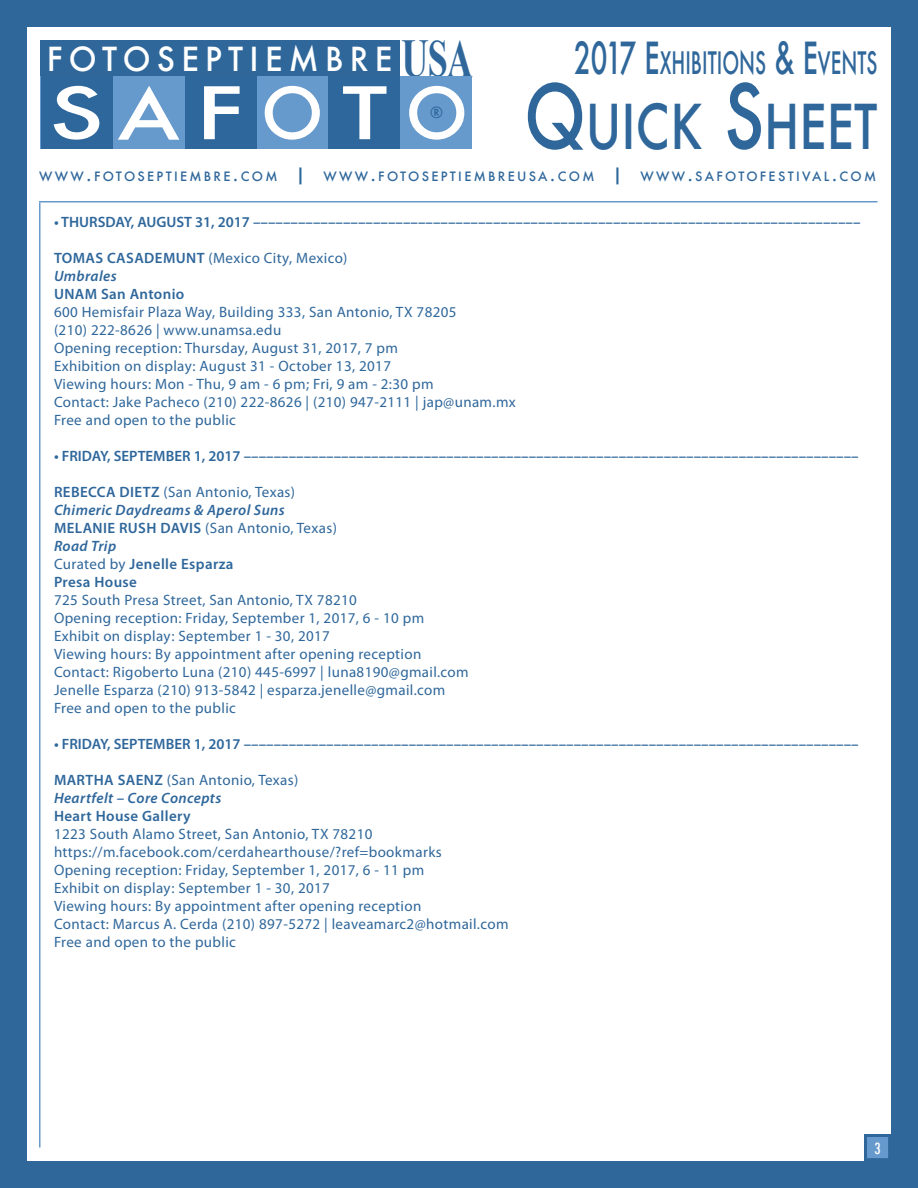
<style>
.page{position:relative;width:918px;height:1188px;background:#2f679b}
.page>*{position:absolute;margin:0;border:0;box-sizing:border-box;transform-origin:0 0}
.t1{font:500 68.85px "Futura";color:#fff;scale:1.37 1}
.t2{font:500 60.3px "Futura";color:#2f679b;scale:.8 1}
.t3{font:500 32.4px "Futura";letter-spacing:.2em;color:#fff;scale:.96 1}
.t4{font:500 30.3px "Futura";color:#2f679b;scale:.63 1}
.t5{font:15px/18px "Myriad Pro";letter-spacing:.025em;color:#2f679b}
.t6{font:600 15px "Myriad Pro";color:#2f679b}
.t7{font:italic 600 15px "Myriad Pro";letter-spacing:.025em;color:#2f679b}
.t8{font:600 15px "Myriad Pro";letter-spacing:.025em;color:#2f679b}
.t9{font:500 15px "Futura";color:#2e679b}
.t10{font:500 condensed 15px "Futura";color:#fff}
.t11{font:500 12.6px "Futura";letter-spacing:.18em;color:#2f679b}
.s1{font-family:"Times New Roman";font-weight:700;font-size:53.25px;color:#2f679b}
.s2{font-family:"Times New Roman";font-weight:700;font-size:52.05px;color:#2f679b}
.s3{font-family:"Times New Roman";font-weight:700;font-size:53.4px;color:#2f679b}
.s4{font-size:67.35px}
.s5{font-size:70.2px}
.s6{font-size:43.2px}
.s7{font-size:86.25px}
.s8{font-size:18px}
.s9{font-weight:600}
.s10{font-weight:400}
</style>
<div class="page">
<div style="left:27px;top:27px;width:864px;height:1134px;background:#fff"></div>
<div style="left:40px;top:40px;width:360px;height:36px;background:#2f679b"></div>
<div style="left:41px;top:76px;width:431px;height:72px;background:#69c"></div>
<div style="left:41px;top:76px;width:72px;height:72px;background:#2e679b"></div>
<div style="left:185px;top:76px;width:71px;height:72px;background:#2e679b"></div>
<div style="left:328px;top:76px;width:72px;height:72px;background:#2e679b"></div>
<hr style="left:39px;top:202px;width:1px;height:946px;background:#69c">
<hr style="left:39px;top:201px;width:838px;height:1px;background:#69c">
<div style="left:864px;top:1134px;width:27px;height:27px;background:#69c;border:3px solid #2f679b"></div>
<h3 class="t3" style="left:47px;top:36px;width:445px">FOTOSEPTIEMBRE<span class="s1">U</span><span class="s2">S</span><span class="s3">A</span></h3>
<h1 class="t1" style="left:49px;top:66px;width:308px">S<span class="s4">A</span><span class="s5">F</span>O<span class="s5">T</span>O</h1>
<p class="t4" style="left:574px;top:42px;width:483px"><span class="s6">2017 E</span>XHIBITIONS <span class="s6">&amp; E</span>VENTS</p>
<p class="t2" style="left:524px;top:85px;width:443px"><span class="s7">Q</span>UICK <span class="s7">S</span>HEET</p>
<p class="t11" style="left:39px;top:167px;width:838px">WWW<span class="s8">.</span>FOTOSE PTIE MBRE <span class="s8">.</span>COM <span class="s8">|</span> WWW<span class="s8">.</span>FOTOSE PTIE MBRE USA<span class="s8">.</span>COM <span class="s8">|</span> WWW<span class="s8">.</span>SAFOTOFE STIVAL<span class="s8">.</span>COM</p>
<p class="t9" style="left:430px;top:102px;width:14px">®</p>
<p class="t6" style="left:54px;top:213px;width:808px">• THURSDAY, AUGUST 31, 2017 –––––––––––––––––––––––––––––––––––––––––––––––––––––––––––––––––––––––––––––––––</p>
<p class="t5" style="left:54px;top:249px;width:295px"><span class="s9">TOMAS CASADEMUNT</span> (Mexico City, Mexico)</p>
<p class="t7" style="left:54px;top:267px;width:64px">Umbrales</p>
<p class="t5" style="left:54px;top:285px;width:404px"><span class="s9">UNAM San Antonio<br></span>600 Hemisfair Plaza Way, Building 333, San Antonio, TX 78205</p>
<p class="t5" style="left:54px;top:321px;width:229px">(210) 222-8626 | www.unamsa.edu</p>
<p class="t5" style="left:54px;top:339px;width:345px">Opening reception: Thursday, August 31, 2017, 7 pm</p>
<p class="t5" style="left:54px;top:357px;width:339px">Exhibition on display: August 31 - October 13, 2017</p>
<p class="t5" style="left:54px;top:375px;width:381px">Viewing hours: Mon - Thu, 9 am - 6 pm; Fri, 9 am - 2:30 pm</p>
<p class="t5" style="left:54px;top:393px;width:463px">Contact: Jake Pacheco (210) 222-8626 | (210) 947-2111 | jap@unam.mx</p>
<p class="t5" style="left:54px;top:411px;width:183px">Free and open to the public</p>
<p class="t6" style="left:54px;top:447px;width:806px">• FRIDAY, SEPTEMBER 1, 2017 ––––––––––––––––––––––––––––––––––––––––––––––––––––––––––––––––––––––––––––––––––</p>
<p class="t5" style="left:54px;top:483px;width:243px"><span class="s9">REBECCA DIETZ</span> (San Antonio, Texas)</p>
<p class="t7" style="left:54px;top:501px;width:232px">Chimeric Daydreams &amp; Aperol Suns</p>
<p class="t5" style="left:54px;top:519px;width:284px"><span class="s9">MELANIE RUSH DAVIS</span> (San Antonio, Texas)</p>
<p class="t7" style="left:54px;top:537px;width:64px">Road Trip</p>
<p class="t8" style="left:54px;top:555px;width:181px"><span class="s10">Curated by</span> Jenelle Esparza</p>
<p class="t5" style="left:54px;top:573px;width:304px"><span class="s9">Presa House<br></span>725 South Presa Street, San Antonio, TX 78210</p>
<p class="t5" style="left:54px;top:609px;width:372px">Opening reception: Friday, September 1, 2017, 6 - 10 pm</p>
<p class="t5" style="left:54px;top:627px;width:277px">Exhibit on display: September 1 - 30, 2017</p>
<p class="t5" style="left:54px;top:645px;width:369px">Viewing hours: By appointment after opening reception</p>
<p class="t5" style="left:54px;top:663px;width:416px">Contact: Rigoberto Luna (210) 445-6997 | luna8190@gmail.com<br>Jenelle Esparza (210) 913-5842 | esparza.jenelle@gmail.com</p>
<p class="t5" style="left:54px;top:699px;width:183px">Free and open to the public</p>
<p class="t6" style="left:54px;top:735px;width:806px">• FRIDAY, SEPTEMBER 1, 2017 ––––––––––––––––––––––––––––––––––––––––––––––––––––––––––––––––––––––––––––––––––</p>
<p class="t5" style="left:54px;top:771px;width:246px"><span class="s9">MARTHA SAENZ</span> (San Antonio, Texas)</p>
<p class="t7" style="left:54px;top:789px;width:169px">Heartfelt – Core Concepts</p>
<p class="t5" style="left:54px;top:807px;width:320px"><span class="s9">Heart House Gallery<br></span>1223 South Alamo Street, San Antonio, TX 78210</p>
<p class="t5" style="left:54px;top:843px;width:389px">https://m.facebook.com/cerdahearthouse/?ref=bookmarks</p>
<p class="t5" style="left:54px;top:861px;width:372px">Opening reception: Friday, September 1, 2017, 6 - 11 pm</p>
<p class="t5" style="left:54px;top:879px;width:277px">Exhibit on display: September 1 - 30, 2017</p>
<p class="t5" style="left:54px;top:897px;width:369px">Viewing hours: By appointment after opening reception</p>
<p class="t5" style="left:54px;top:915px;width:456px">Contact: Marcus A. Cerda (210) 897-5272 | leaveamarc2@hotmail.com</p>
<p class="t5" style="left:54px;top:933px;width:183px">Free and open to the public</p>
<p class="t10" style="left:874px;top:1139px;width:8px">3</p>
</div>
